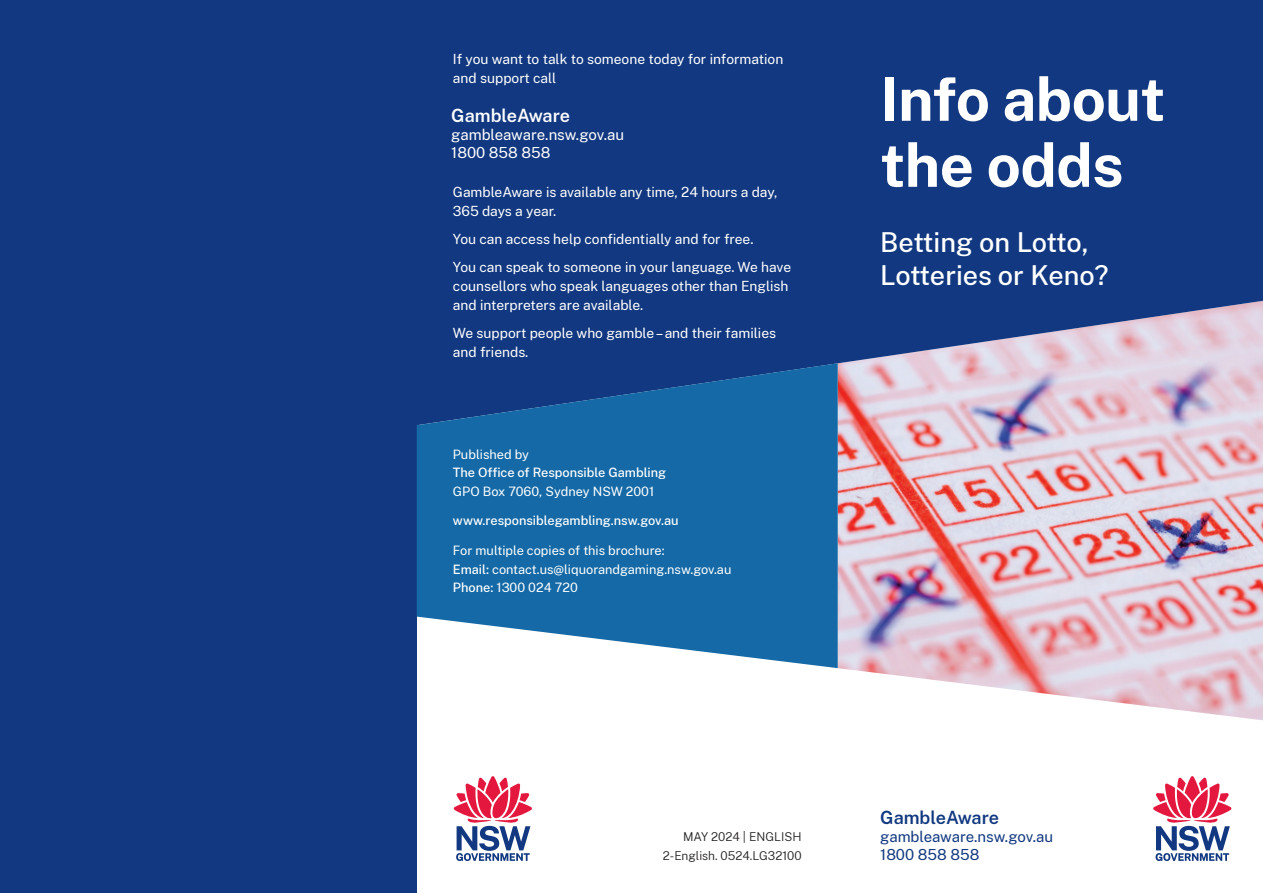
<style>
.page{position:relative;width:1263px;height:893px;background:#fff}
.page>*{position:absolute;margin:0;border:0;box-sizing:border-box;transform-origin:0 0}
.Brochure_title{font:700 60px/66px "Public Sans";letter-spacing:-.01em;color:#fff}
.Brochure_subtitle{font:500 27px/33px "Public Sans";color:#fff}
.Section_heading{font:600 18px "Public Sans";color:#fff}
.Section_heading-2{font:600 18px "Public Sans";color:#113880}
.Section_heading-3{font:15px "Public Sans";letter-spacing:-.005em;color:#fff}
.Section_heading-4{font:15px "Public Sans";letter-spacing:-.005em;color:#113880}
.Body_-_back_panel{font:13.8px/19.2px "Public Sans";color:#fff}
.Published_by_-_back_panel{font:12.75px/18.8px "Public Sans";color:#fff}
.Published_by_-_back_panel-2{font:500 12.75px "Public Sans";color:#fff}
.Date___Translation{font:300 12px "Public Sans";color:#231f20}
.s1{font-weight:500}
</style>
<div class="page">
<img style="left:838px;top:425px;width:425px;height:295px">
<svg style="left:417px;top:0;width:846px;height:425px;background:#29488a"></svg>
<div style="left:0;top:0;width:417px;height:893px;background:#113880"></div>
<svg style="left:1153px;top:776px;width:78px;height:85px"></svg>
<svg style="left:454px;top:776px;width:78px;height:85px"></svg>
<svg style="left:417px;top:363px;width:421px;height:305px;background:#2770a9"></svg>
<p class="Body_-_back_panel" style="left:453px;top:49px;width:332px">If you want to talk to someone today for information and support call</p>
<p class="Section_heading" style="left:451px;top:102px;width:120px">GambleAware</p>
<p class="Section_heading-3" style="left:451px;top:124px;width:174px">gambleaware.nsw.gov.au</p>
<p class="Section_heading-3" style="left:451px;top:142px;width:101px">1800 858 858</p>
<p class="Body_-_back_panel" style="left:453px;top:182px;width:326px">GambleAware is available any time, 24 hours a day,<br>365 days a year.</p>
<p class="Body_-_back_panel" style="left:453px;top:229px;width:302px">You can access help confidentially and for free.</p>
<p class="Body_-_back_panel" style="left:453px;top:257px;width:340px">You can speak to someone in your language. We have counsellors who speak languages other than English and interpreters are available.</p>
<p class="Body_-_back_panel" style="left:453px;top:323px;width:325px">We support people who gamble – and their families and friends.</p>
<p class="Published_by_-_back_panel" style="left:453px;top:444px;width:215px">Published by<br><span class="s1">The Office of Responsible Gambling<br></span>GPO Box 7060, Sydney NSW 2001</p>
<p class="Published_by_-_back_panel-2" style="left:453px;top:512px;width:227px">www.responsiblegambling.nsw.gov.au</p>
<p class="Published_by_-_back_panel" style="left:453px;top:540px;width:280px">For multiple copies of this brochure:<br><span class="s1">Email:</span> contact.us@liquorandgaming.nsw.gov.au<br><span class="s1">Phone:</span> 1300 024 720</p>
<p class="Brochure_title" style="left:880px;top:62px;width:286px">Info about the odds</p>
<p class="Brochure_subtitle" style="left:880px;top:224px;width:230px">Betting on Lotto,<br>Lotteries or Keno?</p>
<p class="Date___Translation" style="left:683px;top:828px;width:120px">MAY 2024 | ENGLISH</p>
<p class="Date___Translation" style="left:663px;top:847px;width:140px">2-English. 0524.LG32100</p>
<p class="Section_heading-2" style="left:880px;top:804px;width:120px">GambleAware</p>
<p class="Section_heading-4" style="left:880px;top:826px;width:174px">gambleaware.nsw.gov.au</p>
<p class="Section_heading-4" style="left:880px;top:844px;width:101px">1800 858 858</p>
</div>
